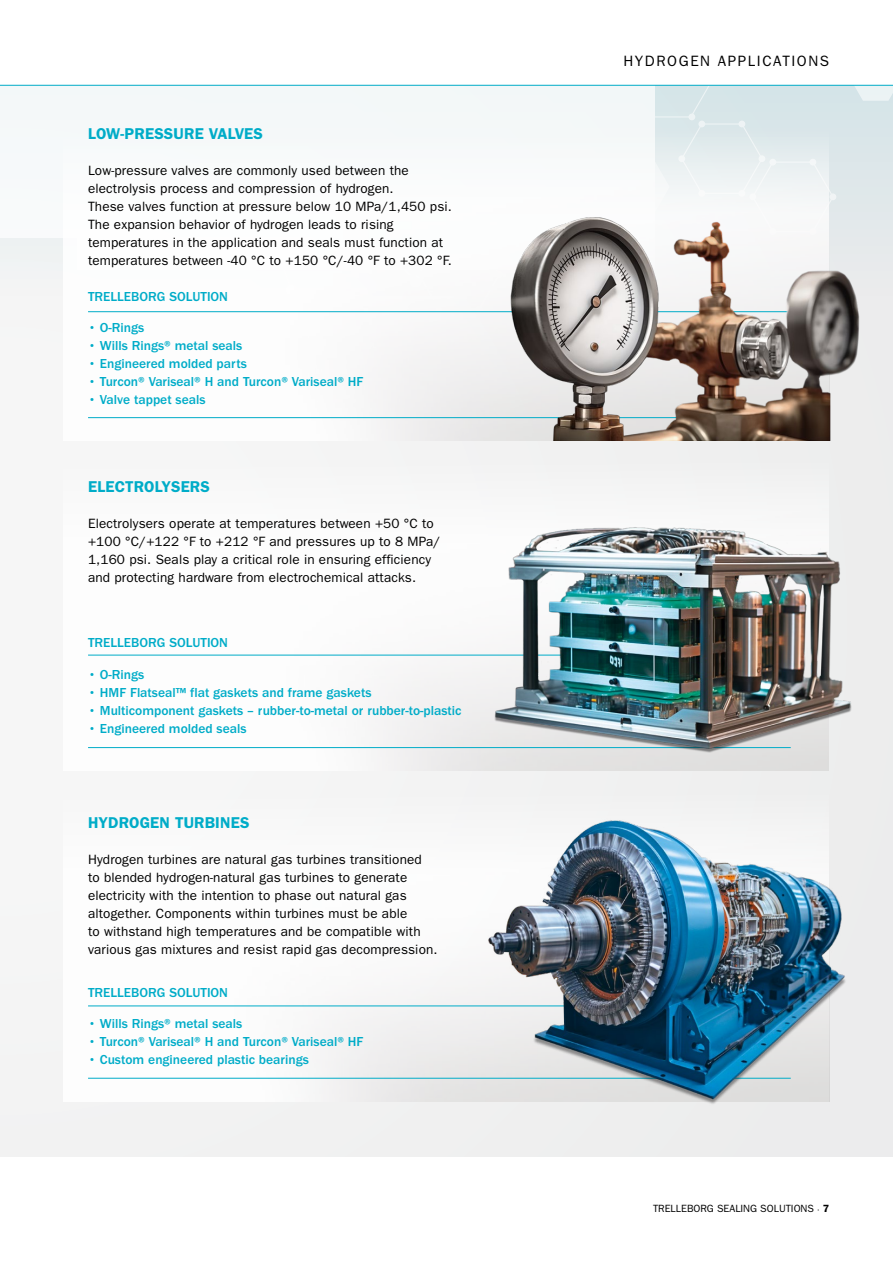
<style>
.page{position:relative;width:893px;height:1263px;background:#fff}
.page>*{position:absolute;margin:0;border:0;box-sizing:border-box;transform-origin:0 0}
.t1{font:600 15.75px "ITC Franklin Gothic Std";letter-spacing:.01em;color:#00acc8}
.t2{font:15px "ITC Franklin Gothic Std";letter-spacing:.105em;color:#000}
.t3{font:13.5px/18px "ITC Franklin Gothic Std";letter-spacing:.01em;color:#000}
.t4{font:500 13.5px "ITC Franklin Gothic Std";color:#00acc8}
.t5{font:10.5px "ITC Franklin Gothic Std";color:#000}
.s1{font-weight:600}
</style>
<div class="page">
<div style="left:0;top:85px;width:893px;height:1072px;background:#f2f2f3"></div>
<div style="left:0;top:85px;width:893px;height:214px;background:#dce6e9"></div>
<div style="left:829px;top:193px;width:7px;height:7px;background:#f1f4f5;border-radius:50%"></div>
<svg style="left:855px;top:86px;width:38px;height:14px"></svg>
<svg style="left:0;top:86px;width:832px;height:224px"></svg>
<img style="left:64px;top:868px;width:373px;height:233px">
<div style="left:64px;top:457px;width:765px;height:313px;background:#fff"></div>
<div style="left:64px;top:128px;width:765px;height:313px;background:#fff"></div>
<img style="left:101px;top:128px;width:728px;height:313px">
<hr style="left:88px;top:311px;width:701px;height:1px;background:#00acc8">
<hr style="left:88px;top:417px;width:703px;height:1px;background:#00acc8">
<hr style="left:88px;top:655px;width:594px;height:1px;background:#00acc8">
<hr style="left:88px;top:747px;width:703px;height:1px;background:#00acc8">
<hr style="left:88px;top:1006px;width:701px;height:1px;background:#00acc8">
<hr style="left:88px;top:1078px;width:703px;height:1px;background:#00acc8">
<img style="left:465px;top:524px;width:387px;height:242px">
<img style="left:484px;top:203px;width:392px;height:238px">
<img style="left:437px;top:820px;width:409px;height:284px">
<hr style="left:0;top:85px;width:893px;height:1px;background:#00acc8">
<p class="t1" style="left:88px;top:125px;width:176px">LOW-PRESSURE VALVES</p>
<p class="t3" style="left:88px;top:162px;width:365px">Low-pressure valves are commonly used between the electrolysis process and compression of hydrogen.<br>These valves function at pressure below 10 MPa/1,450 psi.<br>The expansion behavior of hydrogen leads to rising temperatures in the application and seals must function at temperatures between -40 °C to +150 °C/-40 °F to +302 °F.</p>
<p class="t4" style="left:88px;top:288px;width:142px">TRELLEBORG SOLUTION</p>
<p class="t4" style="left:88px;top:320px;width:58px">• O-Rings</p>
<p class="t4" style="left:88px;top:338px;width:156px">• Wills Rings® metal seals</p>
<p class="t4" style="left:88px;top:356px;width:160px">• Engineered molded parts</p>
<p class="t4" style="left:88px;top:374px;width:277px">• Turcon® Variseal® H and Turcon® Variseal® HF</p>
<p class="t4" style="left:88px;top:392px;width:119px">• Valve tappet seals</p>
<p class="t1" style="left:88px;top:478px;width:123px">ELECTROLYSERS</p>
<p class="t3" style="left:88px;top:515px;width:354px">Electrolysers operate at temperatures between +50 °C to +100 °C/+122 °F to +212 °F and pressures up to 8 MPa/ 1,160 psi. Seals play a critical role in ensuring efficiency and protecting hardware from electrochemical attacks.</p>
<p class="t4" style="left:88px;top:635px;width:142px">TRELLEBORG SOLUTION</p>
<p class="t4" style="left:88px;top:667px;width:58px">• O-Rings</p>
<p class="t4" style="left:88px;top:685px;width:285px">• HMF Flatseal™ flat gaskets and frame gaskets</p>
<p class="t4" style="left:88px;top:703px;width:375px">• Multicomponent gaskets – rubber-to-metal or rubber-to-plastic</p>
<p class="t4" style="left:88px;top:721px;width:160px">• Engineered molded seals</p>
<p class="t1" style="left:88px;top:814px;width:163px">HYDROGEN TURBINES</p>
<p class="t3" style="left:88px;top:851px;width:351px">Hydrogen turbines are natural gas turbines transitioned<br>to blended hydrogen-natural gas turbines to generate electricity with the intention to phase out natural gas altogether. Components within turbines must be able<br>to withstand high temperatures and be compatible with various gas mixtures and resist rapid gas decompression.</p>
<p class="t4" style="left:88px;top:985px;width:142px">TRELLEBORG SOLUTION</p>
<p class="t4" style="left:88px;top:1016px;width:156px">• Wills Rings® metal seals</p>
<p class="t4" style="left:88px;top:1034px;width:277px">• Turcon® Variseal® H and Turcon® Variseal® HF</p>
<p class="t4" style="left:88px;top:1052px;width:222px">• Custom engineered plastic bearings</p>
<p class="t2" style="left:623px;top:52px;width:207px">HYDROGEN APPLICATIONS</p>
<p class="t5" style="left:653px;top:1203px;width:178px">TRELLEBORG SEALING SOLUTIONS ˙ <span class="s1">7</span></p>
</div>
